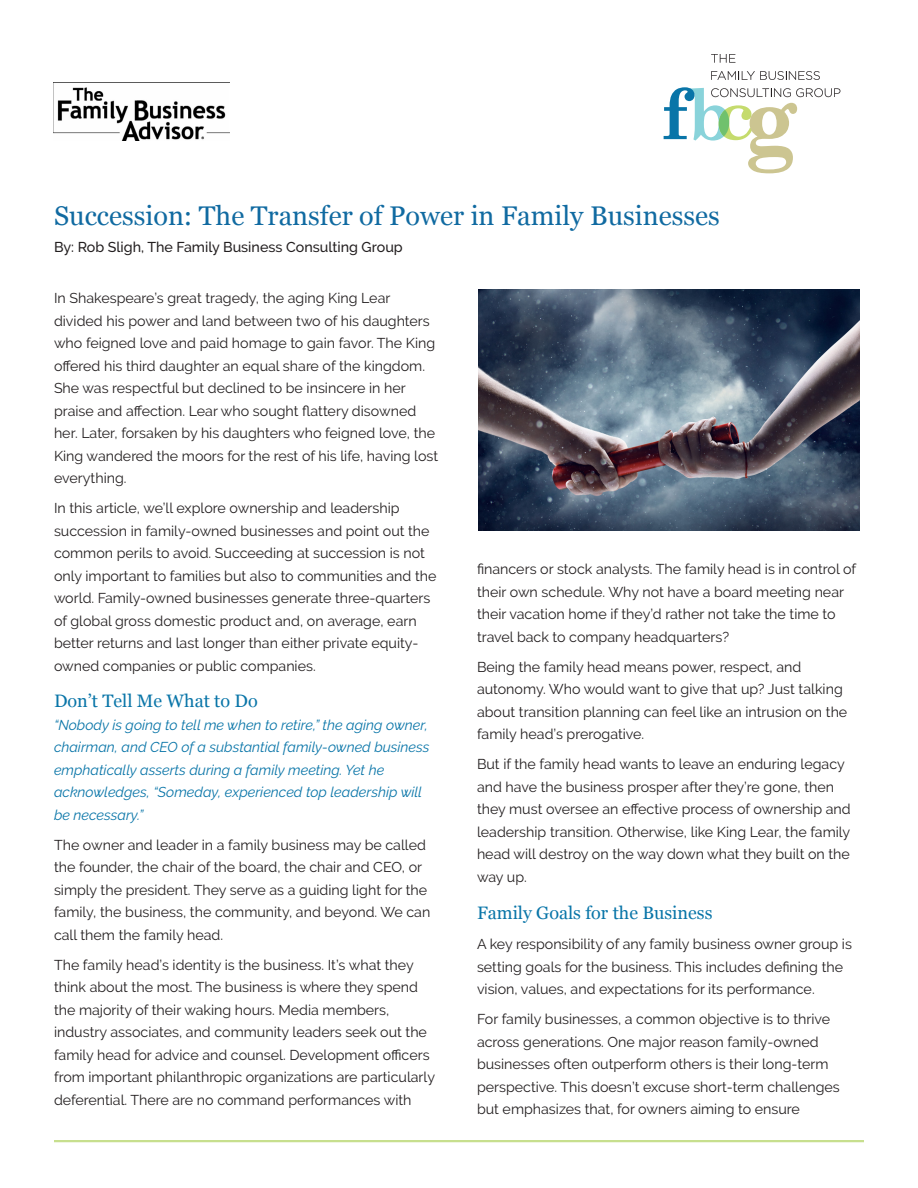
<style>
.page{position:relative;width:918px;height:1188px;background:#fff}
.page>*{position:absolute;margin:0;border:0;box-sizing:border-box;transform-origin:0 0}
.t1{font:27px "Georgia";color:#106aa1}
.copy{font:18px "Georgia";color:#0975a8}
.Heading{font:18px "Georgia";color:#0975a8}
.copy-2{font:14.25px/22.5px "Raleway";color:#231f20}
.copy-3{font:italic 14.25px/22.5px "Raleway";color:#0975a8}
.t2{font:500 14.25px "Raleway";color:#231f20}
</style>
<div class="page">
<svg style="left:711px;top:54px;width:24px;height:9px"></svg>
<svg style="left:711px;top:71px;width:109px;height:9px"></svg>
<svg style="left:664px;top:87px;width:176px;height:86px"></svg>
<img style="left:54px;top:82px;width:176px;height:59px">
<hr style="left:54px;top:1140px;width:810px;height:2px;background:#c7df8e">
<img style="left:479px;top:290px;width:380px;height:241px">
<p class="t1" style="left:54px;top:196px;width:667px">Succession: The Transfer of Power in Family Businesses</p>
<p class="t2" style="left:54px;top:239px;width:350px">By: Rob Sligh, The Family Business Consulting Group</p>
<p class="copy-2" style="left:54px;top:287px;width:386px">In Shakespeare’s great tragedy, the aging King Lear divided his power and land between two of his daughters who feigned love and paid homage to gain favor. The King offered his third daughter an equal share of the kingdom.<br>She was respectful but declined to be insincere in her praise and affection. Lear who sought flattery disowned her. Later, forsaken by his daughters who feigned love, the King wandered the moors for the rest of his life, having lost everything.</p>
<p class="copy-2" style="left:54px;top:497px;width:384px">In this article, we’ll explore ownership and leadership succession in family-owned businesses and point out the common perils to avoid. Succeeding at succession is not only important to families but also to communities and the world. Family-owned businesses generate three-quarters of global gross domestic product and, on average, earn better returns and last longer than either private equity&shy;owned companies or public companies.</p>
<p class="Heading" style="left:54px;top:688px;width:205px">Don’t Tell Me What to Do</p>
<p class="copy-3" style="left:54px;top:713px;width:377px">“Nobody is going to tell me when to retire,” the aging owner, chairman, and CEO of a substantial family-owned business emphatically asserts during a family meeting. Yet he acknowledges, “Someday, experienced top leadership will be necessary.”</p>
<p class="copy-2" style="left:54px;top:833px;width:378px">The owner and leader in a family business may be called the founder, the chair of the board, the chair and CEO, or simply the president. They serve as a guiding light for the family, the business, the community, and beyond. We can call them the family head.</p>
<p class="copy-2" style="left:54px;top:953px;width:383px">The family head’s identity is the business. It’s what they think about the most. The business is where they spend the majority of their waking hours. Media members, industry associates, and community leaders seek out the family head for advice and counsel. Development officers from important philanthropic organizations are particularly deferential. There are no command performances with</p>
<p class="copy-2" style="left:477px;top:558px;width:381px">financers or stock analysts. The family head is in control of their own schedule. Why not have a board meeting near their vacation home if they’d rather not take the time to travel back to company headquarters?</p>
<p class="copy-2" style="left:477px;top:656px;width:372px">Being the family head means power, respect, and autonomy. Who would want to give that up? Just talking about transition planning can feel like an intrusion on the family head’s prerogative.</p>
<p class="copy-2" style="left:477px;top:753px;width:375px">But if the family head wants to leave an enduring legacy and have the business prosper after they’re gone, then they must oversee an effective process of ownership and leadership transition. Otherwise, like King Lear, the family head will destroy on the way down what they built on the way up.</p>
<p class="copy" style="left:477px;top:900px;width:237px">Family Goals for the Business</p>
<p class="copy-2" style="left:477px;top:933px;width:376px">A key responsibility of any family business owner group is setting goals for the business. This includes defining the vision, values, and expectations for its performance.</p>
<p class="copy-2" style="left:477px;top:1008px;width:364px">For family businesses, a common objective is to thrive across generations. One major reason family-owned businesses often outperform others is their long-term perspective. This doesn’t excuse short-term challenges but emphasizes that, for owners aiming to ensure</p>
</div>
